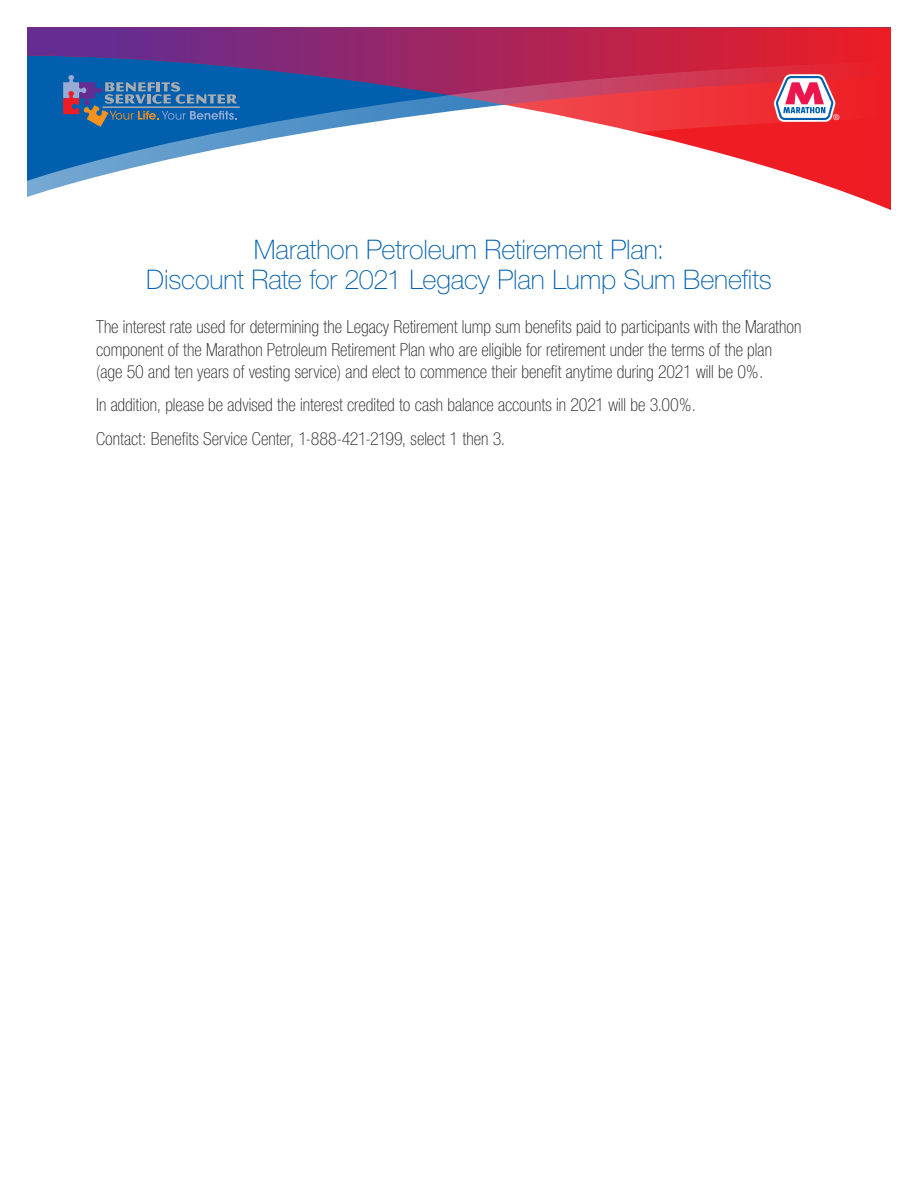
<style>
.page{position:relative;width:918px;height:1188px;background:#fff}
.page>*{position:absolute;margin:0;border:0;box-sizing:border-box;transform-origin:0 0}
.hd1{font:100 27px/30px "Helvetica Neue";letter-spacing:-.005em;color:#015fae;text-align:center}
.body{font:100 condensed 18px/22.5px "Helvetica Neue";color:#231f20}
.t1{font:8.1px "Helvetica Neue";color:#fff}
</style>
<div class="page">
<svg style="left:27px;top:27px;width:864px;height:35px;background:#9f265f"></svg>
<svg style="left:27px;top:62px;width:864px;height:148px"></svg>
<svg style="left:63px;top:75px;width:174px;height:52px;background:#326ba5"></svg>
<hr style="left:102px;top:106px;width:138px;height:2px;background:#aaabaf">
<svg style="left:773px;top:73px;width:64px;height:50px"></svg>
<p class="t1" style="left:833px;top:112px;width:8px">®</p>
<p class="hd1" style="left:146px;top:234px;width:627px">Marathon Petroleum Retirement Plan:<br>Discount Rate for 2021 Legacy Plan Lump Sum Benefits</p>
<p class="body" style="left:96px;top:315px;width:707px">The interest rate used for determining the Legacy Retirement lump sum benefits paid to participants with the Marathon component of the Marathon Petroleum Retirement Plan who are eligible for retirement under the terms of the plan (age 50 and ten years of vesting service) and elect to commence their benefit anytime during 2021 will be 0%.</p>
<p class="body" style="left:96px;top:394px;width:602px">In addition, please be advised the interest credited to cash balance accounts in 2021 will be 3.00%.</p>
<p class="body" style="left:96px;top:427px;width:410px">Contact: Benefits Service Center, 1-888-421-2199, select 1 then 3.</p>
</div>
